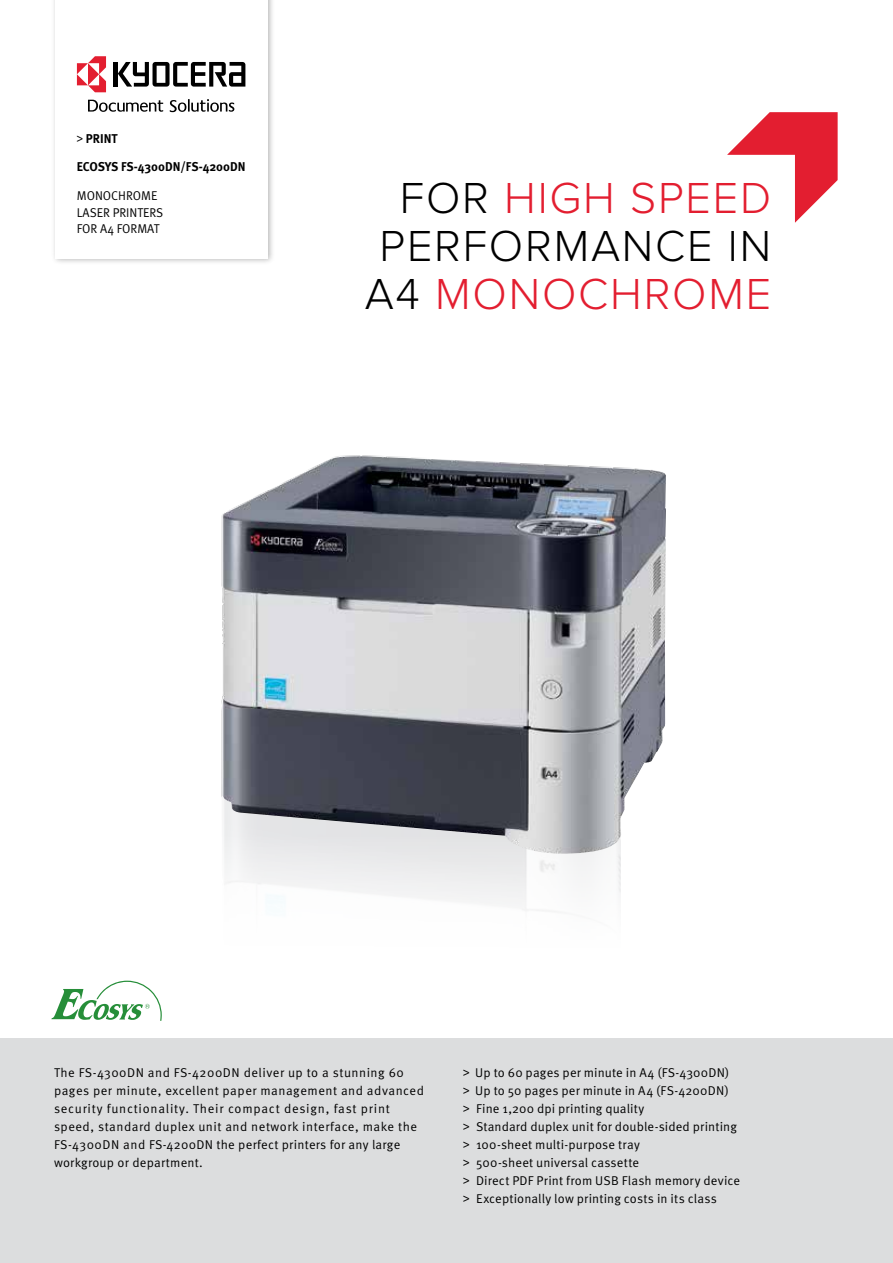
<style>
.page{position:relative;width:893px;height:1263px;background:#fff}
.page>*{position:absolute;margin:0;border:0;box-sizing:border-box;transform-origin:0 0}
.t1{font:300 45px/48px "Proxima Nova";letter-spacing:.04em;color:#e31e30;text-align:right}
.t2{font:12.75px/18px "Meta Pro Norm";letter-spacing:.02em;color:#000}
.t3{font:12.75px/18px "Meta Pro Norm";letter-spacing:.04em;color:#000}
.t4{font:12.75px/16.5px "Meta Pro Norm";color:#000;scale:.96 1}
.t5{font:700 12.75px/27.8px "Meta Pro";color:#000;scale:.96 1}
.s1{font-family:"Proxima Nova";font-weight:600}
.s2{color:#000}
</style>
<div class="page">
<div style="left:51px;top:0;width:224px;height:265px;background:#000;opacity:.3"></div>
<div style="left:56px;top:0;width:212px;height:258px;background:#fff"></div>
<img style="left:221px;top:455px;width:445px;height:426px">
<svg style="left:51px;top:981px;width:111px;height:40px"></svg>
<div style="left:0;top:1039px;width:893px;height:224px;background:#dcddde"></div>
<svg style="left:727px;top:112px;width:111px;height:111px"></svg>
<div style="left:113px;top:62px;width:5px;height:25px;background:#000"></div>
<svg style="left:118px;top:62px;width:127px;height:25px"></svg>
<svg style="left:77px;top:56px;width:29px;height:36px"></svg>
<svg style="left:170px;top:99px;width:64px;height:13px"></svg>
<svg style="left:88px;top:100px;width:75px;height:12px"></svg>
<p class="t5" style="left:77px;top:124px;width:177px"><span class="s1">&gt;</span> PRINT<br>ECOSYS FS-4300DN/FS-4200DN</p>
<p class="t4" style="left:77px;top:187px;width:92px">MONOCHROME<br>LASER PRINTERS<br>FOR A4 FORMAT</p>
<h1 class="t1" style="left:365px;top:175px;width:408px"><span class="s2">FOR</span> HIGH SPEED<br><span class="s2">PERFORMANCE IN<br>A4</span> MONOCHROME</h1>
<p class="t3" style="left:54px;top:1062px;width:372px">The FS-4300DN and FS-4200DN deliver up to a stunning 60 pages per minute, excellent paper management and advanced security functionality. Their compact design, fast print speed, standard duplex unit and network interface, make the FS-4300DN and FS-4200DN the perfect printers for any large workgroup or department.</p>
<p class="t2" style="left:463px;top:1063px;width:279px"><span class="s1">&gt;</span> Up to 60 pages per minute in A4 (FS-4300DN)<br><span class="s1">&gt;</span> Up to 50 pages per minute in A4 (FS-4200DN)<br><span class="s1">&gt;</span> Fine 1,200 dpi printing quality<br><span class="s1">&gt;</span> Standard duplex unit for double-sided printing <span class="s1">&gt;</span> 100-sheet multi-purpose tray<br><span class="s1">&gt;</span> 500-sheet universal cassette<br><span class="s1">&gt;</span> Direct PDF Print from USB Flash memory device <span class="s1">&gt;</span> Exceptionally low printing costs in its class</p>
</div>
